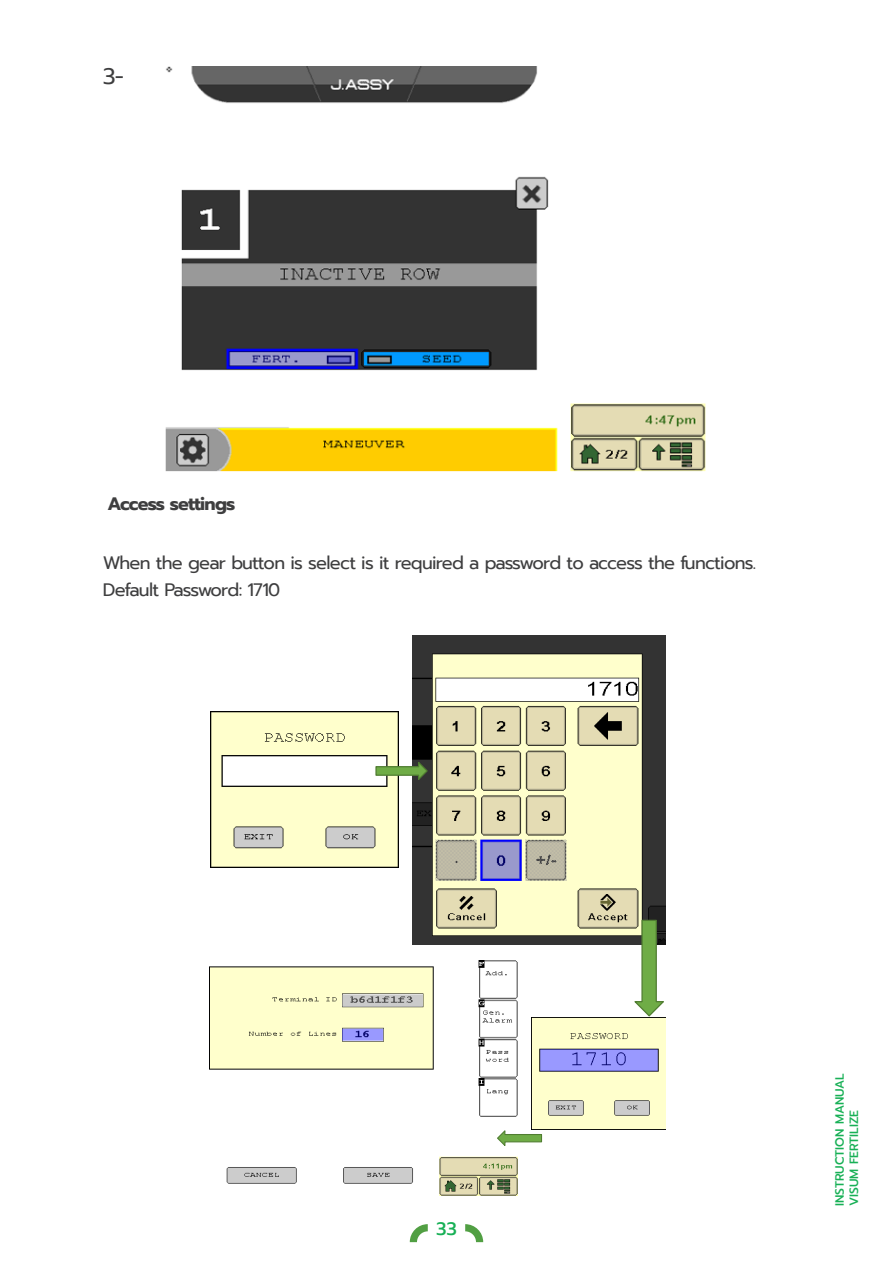
<style>
.page{position:relative;width:893px;height:1263px;background:#fff}
.page>*{position:absolute;margin:0;border:0;box-sizing:border-box;transform-origin:0 0}
.t1{font:22.35px "Prompt";color:#3e3e3f}
.t2{font:18px "Prompt";letter-spacing:-.04em;color:#3e3e3f}
.t3{font:700 18px "Prompt";letter-spacing:-.04em;color:#3e3e3f}
.t4{font:500 18px "Prompt";color:#18b056}
.t5{font:500 12px/14.4px "Prompt";color:#18b056}
</style>
<div class="page">
<svg style="left:410px;top:1224px;width:18px;height:18px"></svg>
<svg style="left:465px;top:1224px;width:18px;height:18px"></svg>
<img style="left:165px;top:67px;width:541px;height:405px">
<img style="left:209px;top:960px;width:308px;height:236px">
<img style="left:532px;top:1017px;width:134px;height:112px">
<svg style="left:496px;top:1128px;width:47px;height:20px"></svg>
<img style="left:412px;top:636px;width:253px;height:309px">
<img style="left:210px;top:711px;width:188px;height:156px">
<svg style="left:375px;top:759px;width:54px;height:23px"></svg>
<svg style="left:632px;top:919px;width:34px;height:98px"></svg>
<p class="t1" style="left:103px;top:60px;width:23px">3-</p>
<p class="t3" style="left:108px;top:491px;width:129px">Access settings</p>
<p class="t2" style="left:103px;top:549px;width:655px">When the gear button is select is it required a password to access the functions.</p>
<p class="t2" style="left:103px;top:577px;width:179px">Default Password: 1710</p>
<p class="t4" style="left:436px;top:1215px;width:22px">33</p>
<p class="t5" style="left:832px;top:1206px;width:134px;rotate:-90deg">INSTRUCTION MANUAL<br>VISUM FERTILIZE</p>
</div>
